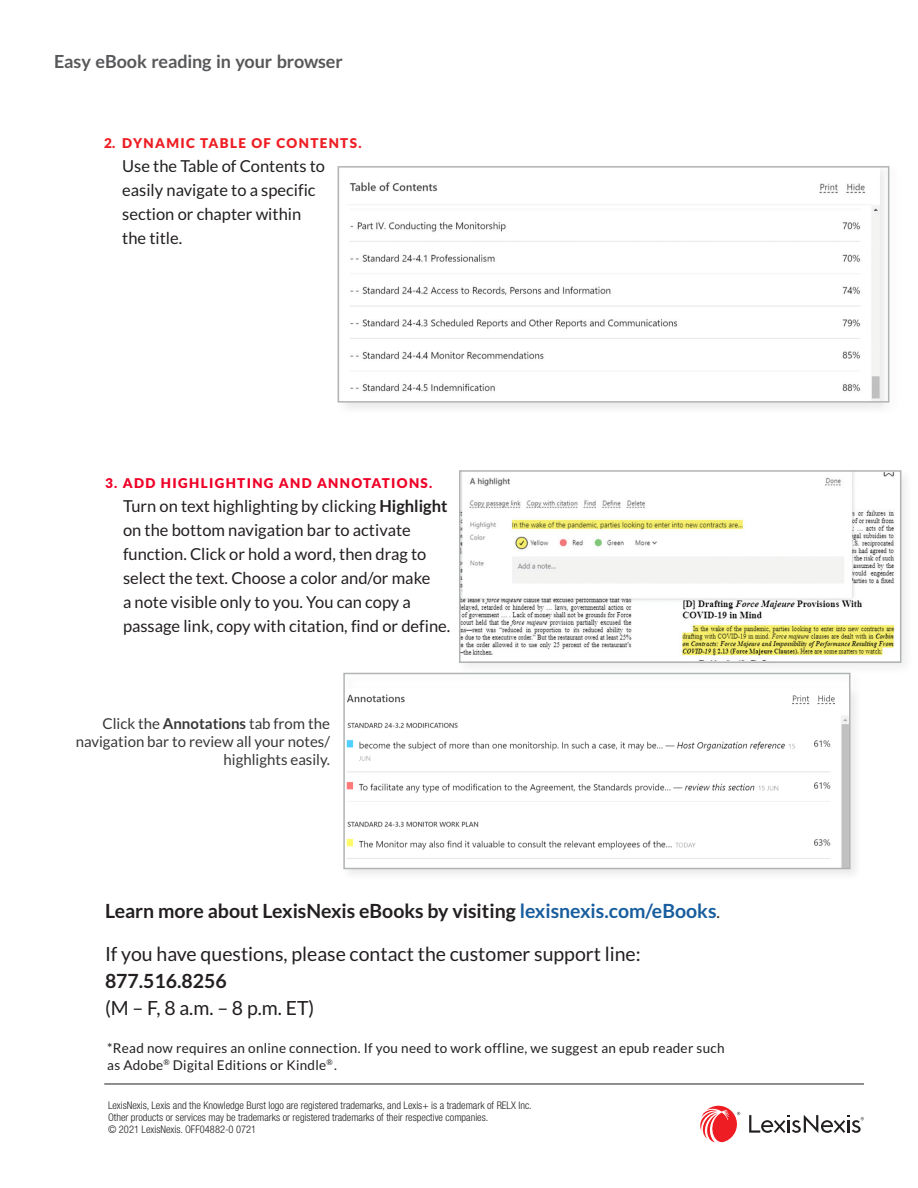
<style>
.page{position:relative;width:918px;height:1188px;background:#fff}
.page>*{position:absolute;margin:0;border:0;box-sizing:border-box;transform-origin:0 0}
.price{font:19.5px/27px "Lato";color:#231f20}
.price-2{font:700 19.5px "Lato";color:#231f20}
.Headline_2nd{font:700 18px "Lato";letter-spacing:-.005em;color:#57585a}
.t1{font:16.5px/24px "Lato";color:#231f20}
.t2{font:15px/18px "Lato";color:#383839;text-align:right}
.t3{font:13.5px/16.2px "Lato";letter-spacing:.02em;color:#231f20}
.t4{font:900 13.5px "Lato";letter-spacing:.1em;color:#ef0027}
.t5{font:900 13.5px "Lato";letter-spacing:.1em;color:#ee1d23}
.Legalese{font:300 condensed 10.5px/12px "Helvetica Neue LT Std";color:#231f20}
.s1{font-weight:700}
.s2{color:#175d9e}
.s3{font-weight:400;font-size:16.5px}
</style>
<div class="page">
<hr style="left:104px;top:1084px;width:760px;height:1px;background:#231f20">
<svg style="left:749px;top:1115px;width:115px;height:18px"></svg>
<svg style="left:700px;top:1105px;width:40px;height:38px"></svg>
<div style="left:334px;top:163px;width:568px;height:252px;background:#231f20;opacity:.1"></div>
<img style="left:342px;top:169px;width:537px;height:231px">
<div style="left:338px;top:166px;width:551px;height:237px;border:2px solid #b1b4b5"></div>
<div style="left:456px;top:467px;width:459px;height:209px;background:#fbfbfb"></div>
<img style="left:462px;top:473px;width:433px;height:183px">
<div style="left:459px;top:470px;width:442px;height:193px;border:2px solid #b1b4b5"></div>
<div style="left:340px;top:669px;width:524px;height:213px;background:#231f20;opacity:.1"></div>
<img style="left:346px;top:688px;width:501px;height:178px">
<div style="left:343px;top:673px;width:507px;height:196px;border:2px solid #b1b4b5"></div>
<p class="Headline_2nd" style="left:54px;top:52px;width:290px">Easy eBook reading in your browser</p>
<p class="t5" style="left:104px;top:136px;width:259px">2. DYNAMIC TABLE OF CONTENTS.</p>
<p class="t1" style="left:122px;top:154px;width:204px">Use the Table of Contents to easily navigate to a specific section or chapter within the title.</p>
<p class="t4" style="left:105px;top:475px;width:329px">3. ADD HIGHLIGHTING AND ANNOTATIONS.</p>
<p class="t1" style="left:123px;top:494px;width:329px">Turn on text highlighting by clicking <span class="s1">Highlight </span>on the bottom navigation bar to activate function. Click or hold a word, then drag to select the text. Choose a color and/or make<br>a note visible only to you. You can copy a passage link, copy with citation, find or define.</p>
<p class="t2" style="left:76px;top:714px;width:256px">Click the <span class="s1">Annotations</span> tab from the navigation bar to review all your notes/ highlights easily.</p>
<p class="price-2" style="left:105px;top:899px;width:617px">Learn more about LexisNexis eBooks by visiting <span class="s2">lexisnexis.com/eBooks</span><span class="s3">.</span></p>
<p class="price" style="left:105px;top:941px;width:537px">If you have questions, please contact the customer support line:<br><span class="s1">877.516.8256<br></span>(M – F, 8 a.m. – 8 p.m. ET)</p>
<p class="t3" style="left:107px;top:1040px;width:619px">*Read now requires an online connection. If you need to work offline, we suggest an epub reader such as Adobe<sup>®</sup> Digital Editions or Kindle<sup>®</sup> .</p>
<p class="Legalese" style="left:108px;top:1099px;width:425px">LexisNexis, Lexis and the Knowledge Burst logo are registered trademarks, and Lexis+ is a trademark of RELX Inc.<br>Other products or services may be trademarks or registered trademarks of their respective companies.<br>© 2021 LexisNexis. OFF04882-0 0721</p>
</div>
